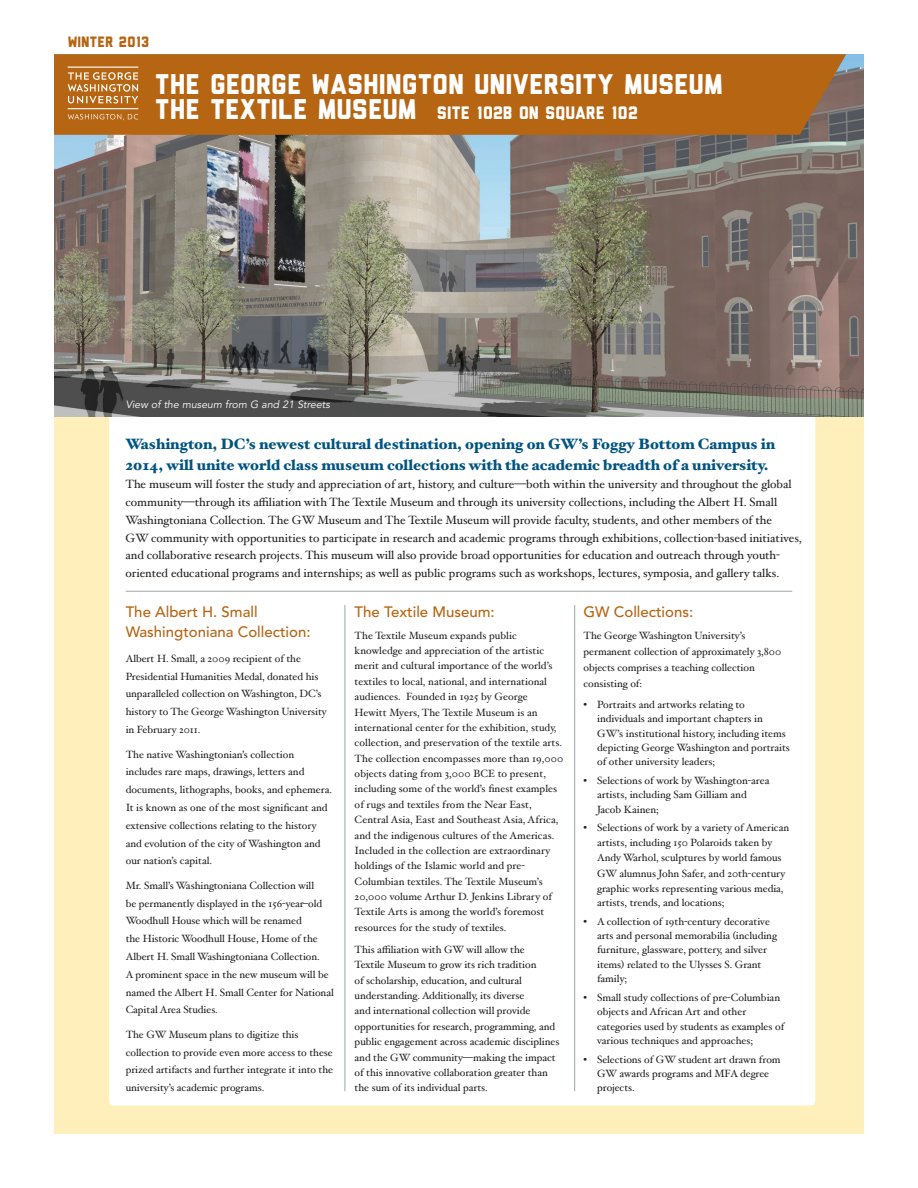
<style>
.page{position:relative;width:918px;height:1188px;background:#fff}
.page>*{position:absolute;margin:0;border:0;box-sizing:border-box;transform-origin:0 0}
.t1{font:28.5px "Liberator";letter-spacing:-.005em;color:#fff}
.t2{font:18px "Liberator";letter-spacing:-.005em;color:#fff}
.t3{font:900 15px/20.9px "Hoefler Text";color:#005480}
.t4{font:500 15px/20.9px "Avenir";color:#b66512}
.t5{font:15px "Liberator";color:#b66512}
.t6{font:12px/17.9px "Hoefler Text";letter-spacing:-.005em;color:#231f20}
.t7{font:10.5px/15.3px "Hoefler Text";color:#231f20}
.t8{font:italic 10.5px "Avenir";color:#fff}
.s1{font-size:28.5px}
</style>
<div class="page">
<div style="left:54px;top:54px;width:810px;height:1080px;background:#feefbb"></div>
<div style="left:109px;top:80px;width:706px;height:1026px;background:#fff;border-radius:5px"></div>
<img style="left:54px;top:54px;width:810px;height:363px">
<div style="left:54px;top:54px;width:792px;height:81px;background:#b66512"></div>
<svg style="left:68px;top:67px;width:70px;height:53px;background:#c58543"></svg>
<hr style="left:126px;top:591px;width:666px;height:1px;background:#9da5ab">
<hr style="left:345px;top:605px;width:1px;height:486px;background:#9da5ab">
<hr style="left:574px;top:605px;width:1px;height:486px;background:#9da5ab">
<h3 class="t5" style="left:68px;top:36px;width:83px">WINTER 2013</h3>
<h1 class="t1" style="left:155px;top:74px;width:570px">THE GEORGE WASHINGTON UNIVERSITY MUSEUM</h1>
<h2 class="t2" style="left:155px;top:107px;width:485px"><span class="s1">THE TEXTILE MUSEUM</span> SITE 102B ON SQUARE 102</h2>
<p class="t8" style="left:126px;top:398px;width:206px">View of the museum from G and 21 Streets</p>
<h3 class="t3" style="left:126px;top:434px;width:651px">Washington, DC’s newest cultural destination, opening on GW’s Foggy Bottom Campus in<br>2014, will unite world class museum collections with the academic breadth of a university.</h3>
<p class="t6" style="left:126px;top:475px;width:678px">The museum will foster the study and appreciation of art, history, and culture—both within the university and throughout the global community—through its affiliation with The Textile Museum and through its university collections, including the Albert H. Small Washingtoniana Collection. The GW Museum and The Textile Museum will provide faculty, students, and other members of the<br>GW community with opportunities to participate in research and academic programs through exhibitions, collection-based initiatives, and collaborative research projects. This museum will also provide broad opportunities for education and outreach through youth&shy;oriented educational programs and internships; as well as public programs such as workshops, lectures, symposia, and gallery talks.</p>
<h3 class="t4" style="left:126px;top:601px;width:186px">The Albert H. Small<br>Washingtoniana Collection:</h3>
<p class="t7" style="left:126px;top:649px;width:203px;line-height:17.9px">Albert H. Small, a 2009 recipient of the Presidential Humanities Medal, donated his unparalleled collection on Washington, DC’s history to The George Washington University in February 2011.</p>
<p class="t7" style="left:126px;top:745px;width:208px;line-height:17.9px">The native Washingtonian’s collection includes rare maps, drawings, letters and documents, lithographs, books, and ephemera.<br>It is known as one of the most significant and extensive collections relating to the history and evolution of the city of Washington and our nation’s capital.</p>
<p class="t7" style="left:126px;top:876px;width:210px;line-height:17.9px">Mr. Small’s Washingtoniana Collection will<br>be permanently displayed in the 156-year–old Woodhull House which will be renamed<br>the Historic Woodhull House, Home of the Albert H. Small Washingtoniana Collection.<br>A prominent space in the new museum will be named the Albert H. Small Center for National Capital Area Studies.</p>
<p class="t7" style="left:126px;top:1025px;width:209px;line-height:17.9px">The GW Museum plans to digitize this collection to provide even more access to these prized artifacts and further integrate it into the university’s academic programs.</p>
<h3 class="t4" style="left:355px;top:601px;width:142px">The Textile Museum:</h3>
<p class="t7" style="left:355px;top:627px;width:210px">The Textile Museum expands public knowledge and appreciation of the artistic merit and cultural importance of the world’s textiles to local, national, and international audiences. Founded in 1925 by George<br>Hewitt Myers, The Textile Museum is an international center for the exhibition, study, collection, and preservation of the textile arts.<br>The collection encompasses more than 19,000 objects dating from 3,000 BCE to present, including some of the world’s finest examples of rugs and textiles from the Near East, Central Asia, East and Southeast Asia, Africa, and the indigenous cultures of the Americas.<br>Included in the collection are extraordinary holdings of the Islamic world and pre-Columbian textiles. The Textile Museum’s 20,000 volume Arthur D. Jenkins Library of Textile Arts is among the world’s foremost resources for the study of textiles.</p>
<p class="t7" style="left:355px;top:942px;width:206px">This affiliation with GW will allow the<br>Textile Museum to grow its rich tradition<br>of scholarship, education, and cultural understanding. Additionally, its diverse<br>and international collection will provide opportunities for research, programming, and public engagement across academic disciplines and the GW community—making the impact of this innovative collaboration greater than the sum of its individual parts.</p>
<h3 class="t4" style="left:584px;top:601px;width:111px">GW Collections:</h3>
<p class="t7" style="left:584px;top:628px;width:199px;line-height:15.9px">The George Washington University’s permanent collection of approximately 3,800 objects comprises a teaching collection consisting of:</p>
<p class="t7" style="left:597px;top:697px;width:194px;line-height:14.4px;text-indent:-14px">• Portraits and artworks relating to individuals and important chapters in GW’s institutional history, including items depicting George Washington and portraits of other university leaders;</p>
<p class="t7" style="left:597px;top:773px;width:174px;line-height:14.4px;text-indent:-14px">• Selections of work by Washington-area artists, including Sam Gilliam and<br>Jacob Kainen;</p>
<p class="t7" style="left:584px;top:820px;width:207px;line-height:14.4px;text-align:center">• Selections of work by a variety of American artists, including 150 Polaroids taken by</p>
<p class="t7" style="left:597px;top:850px;width:190px;line-height:15.9px">Andy Warhol, sculptures by world famous<br>GW alumnus John Safer, and 20th-century</p>
<p class="t7" style="left:597px;top:881px;width:188px;line-height:14.4px">graphic works representing various media, artists, trends, and locations;</p>
<p class="t7" style="left:597px;top:914px;width:181px;line-height:14.4px;text-indent:-14px">• A collection of 19th-century decorative arts and personal memorabilia (including furniture, glassware, pottery, and silver items) related to the Ulysses S. Grant family;</p>
<p class="t7" style="left:597px;top:990px;width:189px;line-height:14.4px;text-indent:-14px">• Small study collections of pre-Columbian objects and African Art and other categories used by students as examples of various techniques and approaches;</p>
<p class="t7" style="left:597px;top:1052px;width:185px;line-height:14.4px;text-indent:-14px">• Selections of GW student art drawn from<br>GW awards programs and MFA degree projects.</p>
</div>
